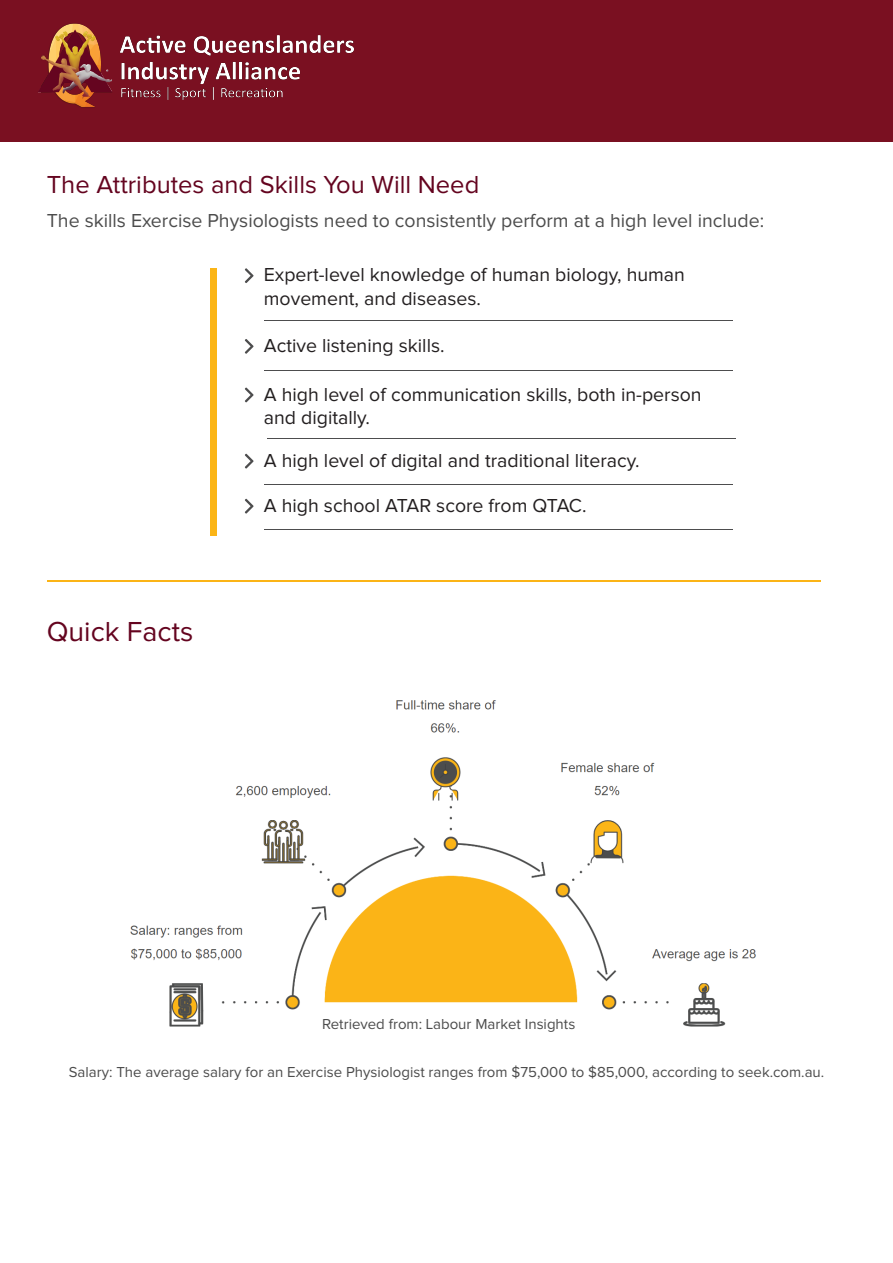
<style>
.page{position:relative;width:893px;height:1263px;background:#fff}
.page>*{position:absolute;margin:0;border:0;box-sizing:border-box;transform-origin:0 0}
.t1{font:28.5px "Proxima Nova";color:#64041f}
.t2{font:25.5px "Proxima Nova";color:#64041f}
.t3{font:19.5px/23.4px "Proxima Nova";color:#231f20}
.t4{font:19.5px "Proxima Nova";color:#4c4c4c}
.t5{font:15px "Proxima Nova";color:#4c4c4c}
</style>
<div class="page">
<img style="left:130px;top:700px;width:626px;height:326px">
<hr style="left:47px;top:580px;width:774px;height:1px;background:#fbb416">
<div style="left:0;top:0;width:893px;height:141px;background:#7a1021"></div>
<img style="left:38px;top:23px;width:316px;height:85px">
<svg style="left:245px;top:268px;width:9px;height:15px"></svg>
<hr style="left:264px;top:320px;width:468px;height:1px;background:#4d4d4e">
<div style="left:210px;top:268px;width:7px;height:268px;background:#fbb517"></div>
<svg style="left:245px;top:339px;width:9px;height:15px"></svg>
<hr style="left:264px;top:370px;width:468px;height:1px;background:#4d4d4e">
<svg style="left:245px;top:387px;width:9px;height:15px"></svg>
<hr style="left:267px;top:438px;width:469px;height:1px;background:#4d4d4e">
<svg style="left:245px;top:454px;width:9px;height:14px"></svg>
<hr style="left:264px;top:484px;width:468px;height:1px;background:#4d4d4e">
<svg style="left:245px;top:499px;width:9px;height:14px"></svg>
<hr style="left:264px;top:529px;width:468px;height:1px;background:#4d4d4e">
<h2 class="t2" style="left:47px;top:173px;width:434px">The Attributes and Skills You Will Need</h2>
<p class="t4" style="left:47px;top:211px;width:719px">The skills Exercise Physiologists need to consistently perform at a high level include:</p>
<p class="t3" style="left:264px;top:264px;width:423px">Expert-level knowledge of human biology, human movement, and diseases.</p>
<p class="t3" style="left:264px;top:335px;width:182px">Active listening skills.</p>
<p class="t3" style="left:264px;top:384px;width:439px">A high level of communication skills, both in-person and digitally.</p>
<p class="t3" style="left:264px;top:449px;width:377px">A high level of digital and traditional literacy.</p>
<p class="t3" style="left:264px;top:494px;width:324px">A high school ATAR score from QTAC.</p>
<h1 class="t1" style="left:47px;top:618px;width:148px">Quick Facts</h1>
<p class="t5" style="left:322px;top:1017px;width:255px">Retrieved from: Labour Market Insights</p>
<p class="t5" style="left:69px;top:1065px;width:757px">Salary: The average salary for an Exercise Physiologist ranges from $75,000 to $85,000, according to seek.com.au.</p>
</div>
